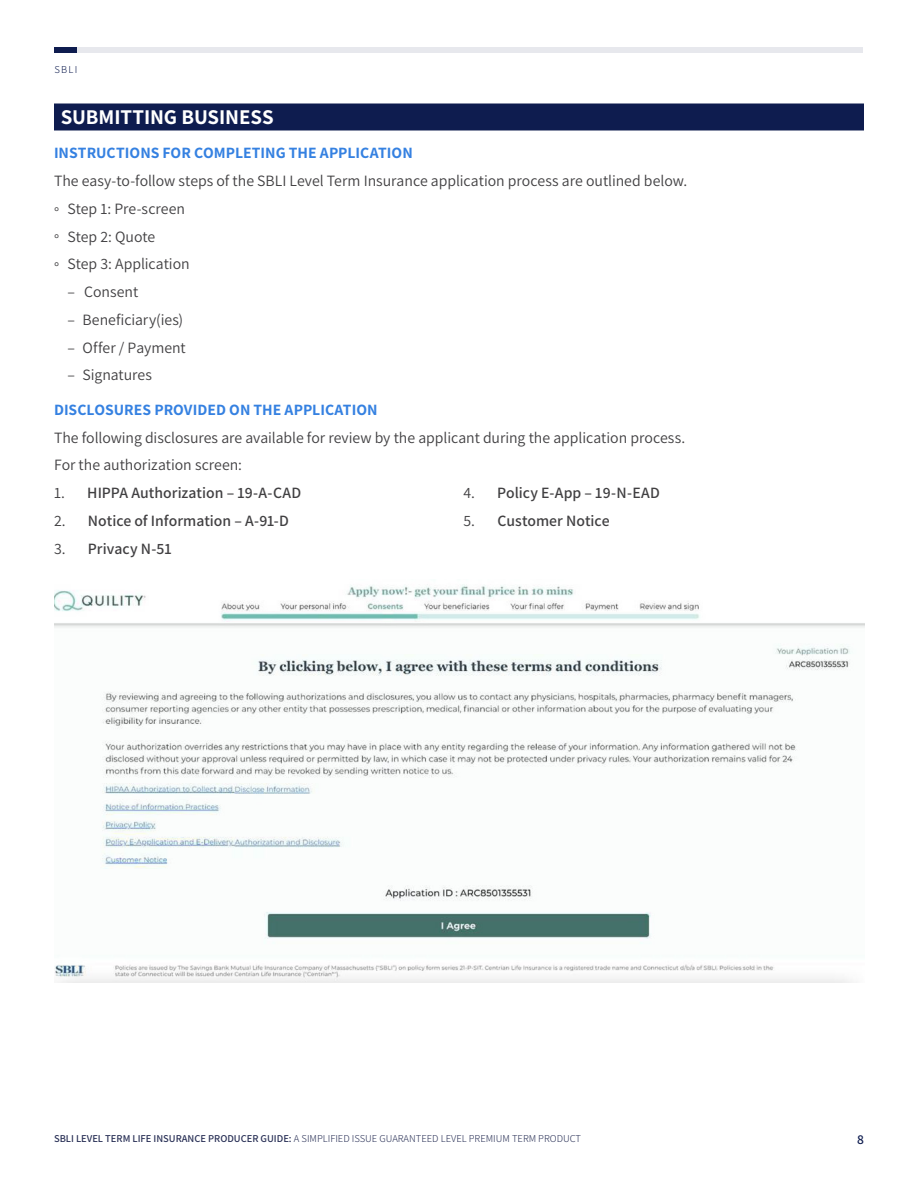
<style>
.page{position:relative;width:918px;height:1188px;background:#fff}
.page>*{position:absolute;margin:0;border:0;box-sizing:border-box;transform-origin:0 0}
.t1{font:700 21px "Assistant";letter-spacing:-.005em;color:#fff}
.t2{font:15.75px/27.8px "Assistant";color:#414042}
.t3{font:600 15.75px "Assistant";color:#414042}
.t4{font:700 15.75px "Assistant";color:#3581e1}
.t5{font:600 13.5px "Assistant";color:#0e1c4f}
.t6{font:300 10.5px "Assistant";color:#293056}
.t7{font:300 10.5px "Assistant";color:#0e1c4f}
.s1{font-weight:600}
</style>
<div class="page">
<div style="left:54px;top:47px;width:809px;height:6px;background:#e7e8ed"></div>
<div style="left:54px;top:47px;width:23px;height:6px;background:#0e1c4f"></div>
<div style="left:54px;top:104px;width:810px;height:26px;background:#0e1c4f"></div>
<img style="left:54px;top:584px;width:810px;height:399px">
<p class="t7" style="left:54px;top:62px;width:24px">SBLI</p>
<h1 class="t1" style="left:61px;top:102px;width:214px">SUBMITTING BUSINESS</h1>
<p class="t4" style="left:54px;top:142px;width:360px">INSTRUCTIONS FOR COMPLETING THE APPLICATION</p>
<p class="t2" style="left:54px;top:166px;width:633px">The easy-to-follow steps of the SBLI Level Term Insurance application process are outlined below. ° Step 1: Pre-screen<br>° Step 2: Quote<br>° Step 3: Application</p>
<p class="t2" style="left:68px;top:277px;width:72px">– Consent</p>
<p class="t2" style="left:68px;top:305px;width:117px">– Beneficiary(ies)</p>
<p class="t2" style="left:68px;top:333px;width:120px">– Offer / Payment</p>
<p class="t2" style="left:68px;top:360px;width:86px">– Signatures</p>
<p class="t4" style="left:54px;top:399px;width:325px">DISCLOSURES PROVIDED ON THE APPLICATION</p>
<p class="t2" style="left:54px;top:423px;width:631px">The following disclosures are available for review by the applicant during the application process.<br>For the authorization screen:<br>1.</p>
<p class="t3" style="left:87px;top:482px;width:216px">HIPPA Authorization – 19-A-CAD</p>
<p class="t2" style="left:464px;top:478px;width:11px">4.</p>
<p class="t3" style="left:497px;top:482px;width:164px">Policy E-App – 19-N-EAD</p>
<p class="t2" style="left:464px;top:506px;width:11px">5.</p>
<p class="t3" style="left:497px;top:510px;width:114px">Customer Notice</p>
<p class="t2" style="left:54px;top:506px;width:11px">2.</p>
<p class="t3" style="left:88px;top:510px;width:203px">Notice of Information – A-91-D</p>
<p class="t2" style="left:54px;top:534px;width:11px">3.</p>
<p class="t3" style="left:88px;top:537px;width:85px">Privacy N-51</p>
<p class="t6" style="left:54px;top:1131px;width:529px"><span class="s1">SBLI LEVEL TERM LIFE INSURANCE PRODUCER GUIDE:</span> A SIMPLIFIED ISSUE GUARANTEED LEVEL PREMIUM TERM PRODUCT</p>
<p class="t5" style="left:857px;top:1130px;width:8px">8</p>
</div>
